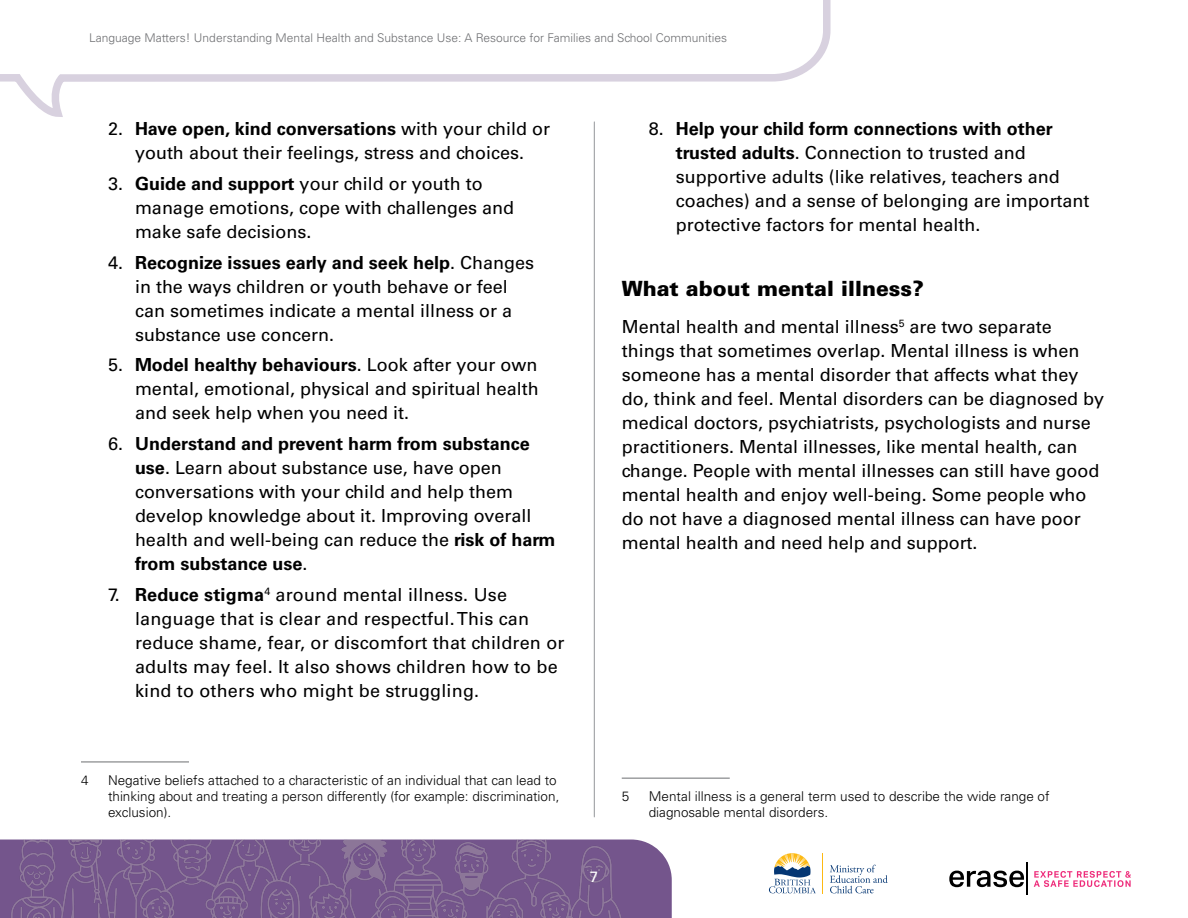
<style>
.page{position:relative;width:1188px;height:918px;background:#fff}
.page>*{position:absolute;margin:0;border:0;box-sizing:border-box;transform-origin:0 0}
.t1{font:900 21px "Univers LT Std";color:#000}
.t2{font:18px/24px "Univers LT Std";color:#000}
.t3{font:15px "Univers LT Std";color:#fff}
.Footnote{font:300 13.5px/16.2px "Univers LT Std";color:#000}
.t4{font:300 12px "Univers LT Std";color:#6d6e71}
.s1{font-weight:700}
</style>
<div class="page">
<svg style="left:657px;top:849px;width:15px;height:69px"></svg>
<img style="left:0;top:840px;width:657px;height:78px">
<svg style="left:0;top:0;width:831px;height:117px"></svg>
<svg style="left:1034px;top:871px;width:97px;height:16px"></svg>
<svg style="left:949px;top:871px;width:75px;height:16px"></svg>
<hr style="left:1026px;top:862px;width:1px;height:32px;background:#000">
<svg style="left:830px;top:865px;width:58px;height:28px"></svg>
<svg style="left:769px;top:853px;width:47px;height:40px"></svg>
<hr style="left:823px;top:853px;width:1px;height:40px;background:#fdb913">
<hr style="left:594px;top:122px;width:1px;height:695px;background:#a7a9ac">
<hr style="left:81px;top:762px;width:108px;height:1px;background:#6d6e71">
<hr style="left:622px;top:778px;width:108px;height:1px;background:#6d6e71">
<p class="t4" style="left:89px;top:31px;width:640px">Language Matters! Understanding Mental Health and Substance Use: A Resource for Families and School Communities</p>
<p class="t2" style="left:108px;top:117px;width:444px;text-align:center">2. <span class="s1">Have open, kind conversations</span> with your child or youth about their feelings, stress and choices.</p>
<p class="t2" style="left:135px;top:172px;width:381px;text-indent:-27px">3. <span class="s1">Guide and support</span> your child or youth to manage emotions, cope with challenges and make safe decisions.</p>
<p class="t2" style="left:135px;top:250px;width:401px;text-indent:-27px">4. <span class="s1">Recognize issues early and seek help</span>. Changes in the ways children or youth behave or feel can sometimes indicate a mental illness or a substance use concern.</p>
<p class="t2" style="left:135px;top:353px;width:405px;text-align:justify;text-indent:-27px">5. <span class="s1">Model healthy behaviours</span>. Look after your own mental, emotional, physical and spiritual health and seek help when you need it.</p>
<p class="t2" style="left:135px;top:432px;width:422px;text-indent:-27px">6. <span class="s1">Understand and prevent harm from substance use</span>. Learn about substance use, have open conversations with your child and help them develop knowledge about it. Improving overall health and well-being can reduce the <span class="s1">risk of harm from substance use</span>.</p>
<p class="t2" style="left:135px;top:583px;width:431px;text-indent:-27px">7. <span class="s1">Reduce stigma</span><sup>4</sup> around mental illness. Use language that is clear and respectful. This can reduce shame, fear, or discomfort that children or adults may feel. It also shows children how to be kind to others who might be struggling.</p>
<p class="t2" style="left:676px;top:117px;width:415px;text-indent:-27px">8. <span class="s1">Help your child form connections with other trusted adults</span>. Connection to trusted and supportive adults (like relatives, teachers and coaches) and a sense of belonging are important protective factors for mental health.</p>
<h2 class="t1" style="left:622px;top:275px;width:304px">What about mental illness?</h2>
<p class="t2" style="left:622px;top:315px;width:484px">Mental health and mental illness<sup>5</sup> are two separate things that sometimes overlap. Mental illness is when someone has a mental disorder that affects what they do, think and feel. Mental disorders can be diagnosed by medical doctors, psychiatrists, psychologists and nurse practitioners. Mental illnesses, like mental health, can change. People with mental illnesses can still have good mental health and enjoy well-being. Some people who do not have a diagnosed mental illness can have poor mental health and need help and support.</p>
<p class="Footnote" style="left:81px;top:772px;width:9px">4</p>
<p class="Footnote" style="left:108px;top:772px;width:453px">Negative beliefs attached to a characteristic of an individual that can lead to thinking about and treating a person differently (for example: discrimination, exclusion).</p>
<p class="t3" style="left:590px;top:868px;width:10px">7</p>
<p class="Footnote" style="left:622px;top:788px;width:9px">5</p>
<p class="Footnote" style="left:649px;top:788px;width:402px">Mental illness is a general term used to describe the wide range of diagnosable mental disorders.</p>
</div>
